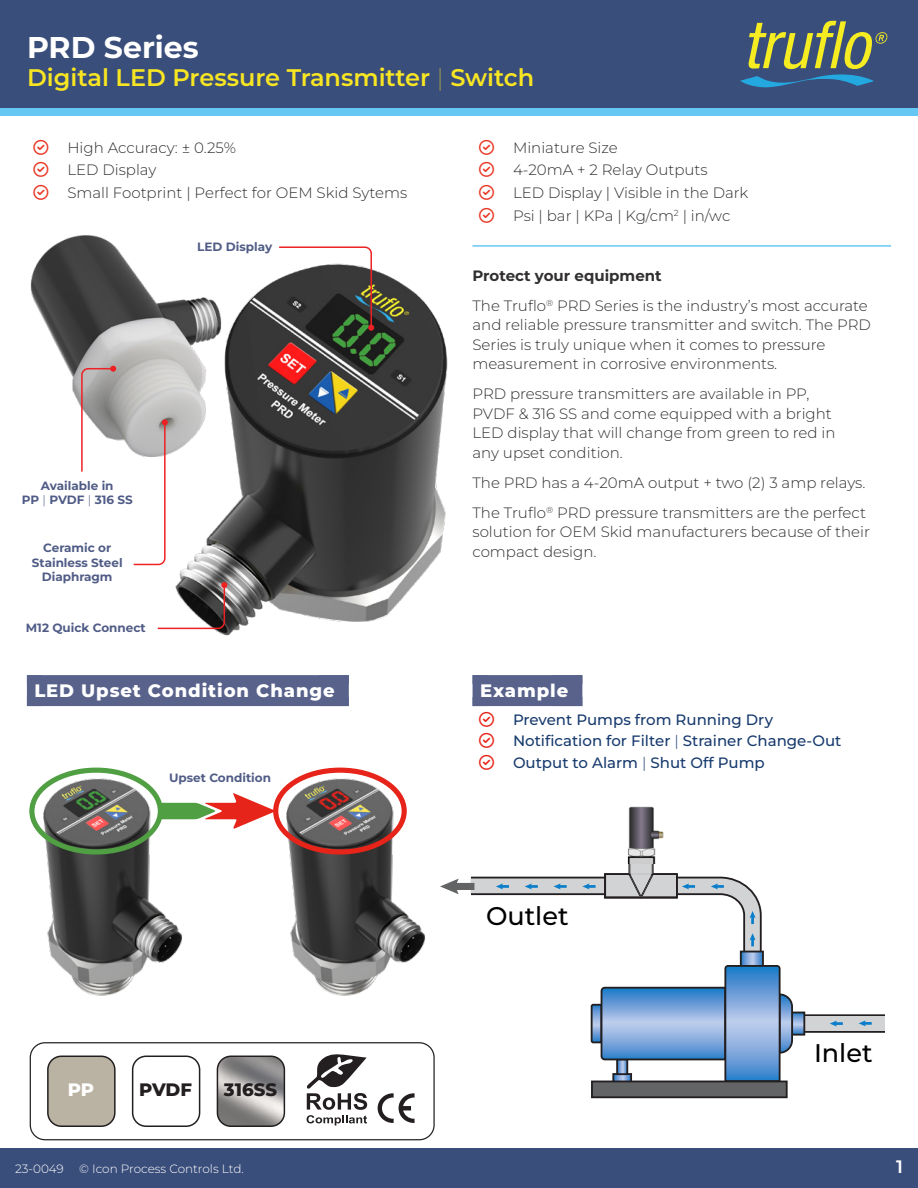
<style>
.page{position:relative;width:918px;height:1188px;background:#fff}
.page>*{position:absolute;margin:0;border:0;box-sizing:border-box;transform-origin:0 0}
.t1{font:700 30px "Montserrat";color:#fff}
.t2{font:500 25.5px "Montserrat";color:#000}
.t3{font:600 24px "Montserrat";color:#f8e623}
.t4{font:800 18px "Montserrat";letter-spacing:.05em;color:#fff}
.t5{font:800 18px "Montserrat";color:#231f20}
.t6{font:600 18px "Montserrat";color:#fff}
.t7{font:300 15px/19.5px "Montserrat";color:#312f30}
.t8{font:500 15px/21.3px "Montserrat";color:#183b6e}
.t9{font:700 12px/14.4px "Montserrat";color:#505c86;text-align:center}
.t10{font:300 12px "Montserrat";color:#fff}
.s1{font-weight:100}
.s2{font-weight:300}
.s3{font-weight:700}
</style>
<div class="page">
<div style="left:0;top:0;width:918px;height:116px;background:#66c7f2"></div>
<div style="left:0;top:0;width:918px;height:108px;background:#3a4e7b"></div>
<div style="left:0;top:1148px;width:918px;height:40px;background:#3a4e7b"></div>
<svg style="left:740px;top:21px;width:147px;height:67px"></svg>
<img style="left:30px;top:235px;width:128px;height:216px">
<img style="left:158px;top:270px;width:290px;height:366px">
<img style="left:29px;top:767px;width:153px;height:229px">
<img style="left:275px;top:767px;width:150px;height:229px">
<hr style="left:472px;top:245px;width:419px;height:2px;background:#66c7f2">
<div style="left:473px;top:675px;width:15px;height:31px;background:#58628b"></div>
<div style="left:552px;top:675px;width:30px;height:31px;background:#58628b"></div>
<div style="left:473px;top:675px;width:109px;height:9px;background:#58628b"></div>
<div style="left:473px;top:697px;width:109px;height:9px;background:#58628b"></div>
<div style="left:480px;top:680px;width:87px;height:24px;background:#58628b"></div>
<div style="left:27px;top:675px;width:15px;height:31px;background:#58628b"></div>
<div style="left:319px;top:675px;width:30px;height:31px;background:#58628b"></div>
<div style="left:27px;top:675px;width:322px;height:9px;background:#58628b"></div>
<div style="left:27px;top:697px;width:322px;height:9px;background:#58628b"></div>
<div style="left:34px;top:680px;width:300px;height:24px;background:#58628b"></div>
<div style="left:30px;top:1042px;width:405px;height:98px;border:1px solid #231f20;border-radius:15px"></div>
<div style="left:132px;top:1056px;width:68px;height:71px;border:2px solid #231f20;border-radius:14px"></div>
<div style="left:48px;top:1056px;width:67px;height:70px;background:#bab3a3;border-radius:14px"></div>
<div style="left:47px;top:1056px;width:69px;height:71px;border:2px solid #231f20;border-radius:14px"></div>
<img style="left:217px;top:1056px;width:67px;height:69px">
<div style="left:217px;top:1056px;width:68px;height:71px;border:2px solid #231f20;border-radius:14px"></div>
<svg style="left:378px;top:1093px;width:37px;height:30px"></svg>
<svg style="left:306px;top:1054px;width:61px;height:71px"></svg>
<svg style="left:470px;top:876px;width:294px;height:75px"></svg>
<svg style="left:471px;top:878px;width:289px;height:86px"></svg>
<svg style="left:743px;top:954px;width:18px;height:10px"></svg>
<div style="left:740px;top:951px;width:24px;height:16px;border:2px solid #231f20"></div>
<svg style="left:750px;top:933px;width:6px;height:13px"></svg>
<svg style="left:750px;top:911px;width:6px;height:13px"></svg>
<svg style="left:711px;top:883px;width:13px;height:6px"></svg>
<svg style="left:582px;top:883px;width:14px;height:6px"></svg>
<svg style="left:554px;top:883px;width:13px;height:6px"></svg>
<svg style="left:525px;top:883px;width:13px;height:6px"></svg>
<svg style="left:590px;top:964px;width:295px;height:117px"></svg>
<svg style="left:496px;top:883px;width:13px;height:6px"></svg>
<svg style="left:440px;top:879px;width:34px;height:15px"></svg>
<svg style="left:604px;top:864px;width:91px;height:34px"></svg>
<div style="left:592px;top:1081px;width:195px;height:16px;background:#636466"></div>
<div style="left:591px;top:1081px;width:197px;height:17px;border:2px solid #231f20"></div>
<img style="left:627px;top:806px;width:37px;height:58px">
<svg style="left:159px;top:793px;width:116px;height:36px"></svg>
<div style="left:29px;top:768px;width:134px;height:87px;border:5px solid #519f43;border-radius:50%"></div>
<div style="left:273px;top:768px;width:134px;height:87px;border:5px solid #e72419;border-radius:50%"></div>
<svg style="left:157px;top:582px;width:70px;height:48px"></svg>
<svg style="left:132px;top:419px;width:36px;height:147px"></svg>
<svg style="left:278px;top:246px;width:96px;height:85px"></svg>
<svg style="left:80px;top:366px;width:36px;height:106px"></svg>
<h1 class="t1" style="left:27px;top:27px;width:173px">PRD Series</h1>
<h3 class="t3" style="left:27px;top:62px;width:509px">Digital LED Pressure Transmitter <span class="s1">|</span> Switch</h3>
<p class="t7" style="left:67px;top:136px;width:342px;line-height:22.8px">High Accuracy: ± 0.25%<br>LED Display<br>Small Footprint | Perfect for OEM Skid Sytems</p>
<p class="t9" style="left:197px;top:239px;width:76px">LED Display</p>
<p class="t9" style="left:22px;top:478px;width:113px">Available in<br>PP <span class="s2">|</span> PVDF <span class="s2">|</span> 316 SS</p>
<p class="t9" style="left:32px;top:541px;width:92px">Ceramic or<br>Stainless Steel<br>Diaphragm</p>
<p class="t9" style="left:26px;top:620px;width:122px">M12 Quick Connect</p>
<p class="t4" style="left:34px;top:679px;width:302px">LED Upset Condition Change</p>
<p class="t9" style="left:169px;top:770px;width:103px">Upset Condition</p>
<p class="t4" style="left:68px;top:1078px;width:28px">PP</p>
<p class="t5" style="left:139px;top:1078px;width:54px">PVDF</p>
<p class="t5" style="left:224px;top:1078px;width:55px">316SS</p>
<p class="t7" style="left:513px;top:136px;width:237px;line-height:22.8px">Miniature Size<br>4-20mA + 2 Relay Outputs<br>LED Display | Visible in the Dark<br>Psi | bar | KPa | Kg/cm<sup>2</sup> | in/wc</p>
<p class="t7" style="left:473px;top:260px;width:397px;line-height:30px"><span class="s3">Protect your equipment<br></span>The Truflo<sup>®</sup> PRD Series is the industry’s most accurate</p>
<p class="t7" style="left:473px;top:315px;width:400px">and reliable pressure transmitter and switch. The PRD<br>Series is truly unique when it comes to pressure measurement in corrosive environments.</p>
<p class="t7" style="left:473px;top:384px;width:365px">PRD pressure transmitters are available in PP, PVDF &amp; 316 SS and come equipped with a bright LED display that will change from green to red in any upset condition.</p>
<p class="t7" style="left:473px;top:467px;width:395px;line-height:30px">The PRD has a 4-20mA output + two (2) 3 amp relays.<br>The Truflo<sup>®</sup> PRD pressure transmitters are the perfect</p>
<p class="t7" style="left:473px;top:522px;width:399px">solution for OEM Skid manufacturers because of their compact design.</p>
<p class="t4" style="left:480px;top:679px;width:90px">Example</p>
<p class="t8" style="left:513px;top:709px;width:330px">Prevent Pumps from Running Dry<br>Notification for Filter <span class="s2">|</span> Strainer Change-Out<br>Output to Alarm <span class="s2">|</span> Shut Off Pump</p>
<h2 class="t2" style="left:486px;top:899px;width:84px">Outlet</h2>
<h2 class="t2" style="left:814px;top:1036px;width:60px">Inlet</h2>
<p class="t10" style="left:15px;top:1161px;width:50px">23-0049</p>
<p class="t10" style="left:79px;top:1161px;width:166px">© Icon Process Controls Ltd.</p>
<p class="t6" style="left:896px;top:1155px;width:8px">1</p>
</div>
